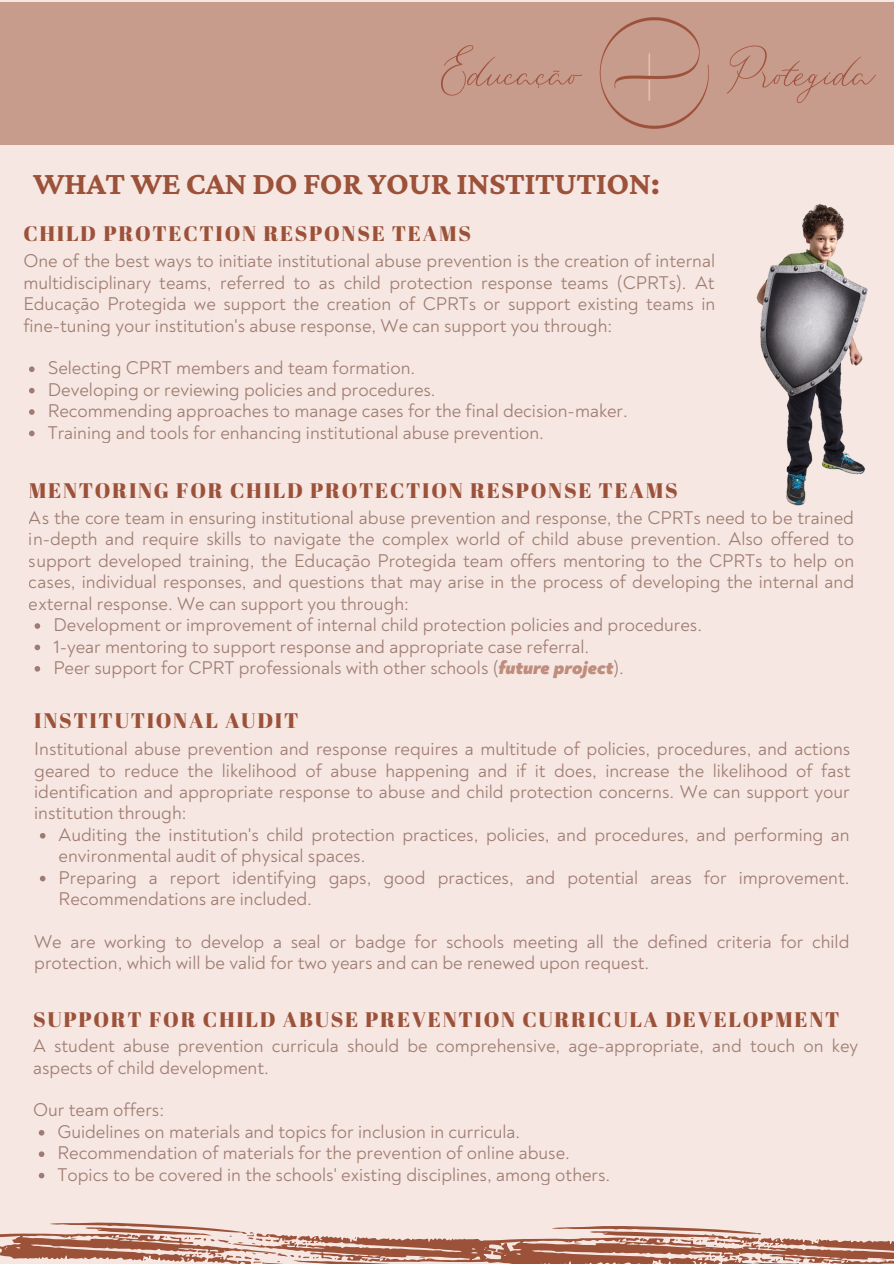
<style>
.page{position:relative;width:894px;height:1264px;background:#fff}
.page>*{position:absolute;margin:0;border:0;box-sizing:border-box;transform-origin:0 0}
.t1{font:700 33px "Crimson Pro";letter-spacing:-.015em;color:#9c5139}
.t2{font:21px "Abril Fatface";letter-spacing:.08em;color:#9c5139}
.t3{font:18.75px/21.5px "Noah";color:#663627}
.s1{font-weight:900;font-style:italic;color:#9c5139}
</style>
<div class="page">
<div style="left:0;top:0;width:893px;height:1263px;background:#f6e7e2"></div>
<div style="left:0;top:2px;width:893px;height:142px;background:#c89c8d"></div>
<img style="left:756px;top:203px;width:112px;height:303px">
<svg style="left:29px;top:366px;width:6px;height:6px"></svg>
<svg style="left:29px;top:388px;width:6px;height:5px"></svg>
<svg style="left:29px;top:409px;width:6px;height:6px"></svg>
<svg style="left:29px;top:430px;width:6px;height:6px"></svg>
<svg style="left:35px;top:623px;width:5px;height:6px"></svg>
<svg style="left:35px;top:644px;width:5px;height:6px"></svg>
<svg style="left:35px;top:666px;width:5px;height:5px"></svg>
<svg style="left:40px;top:833px;width:5px;height:5px"></svg>
<svg style="left:40px;top:875px;width:5px;height:6px"></svg>
<svg style="left:0;top:1222px;width:893px;height:42px"></svg>
<svg style="left:39px;top:1130px;width:5px;height:5px"></svg>
<svg style="left:39px;top:1151px;width:5px;height:5px"></svg>
<svg style="left:39px;top:1172px;width:5px;height:6px"></svg>
<img style="left:442px;top:17px;width:433px;height:112px">
<p class="t1" style="left:33px;top:165px;width:628px">WHAT WE CAN DO FOR YOUR INSTITUTION:</p>
<p class="t2" style="left:23px;top:218px;width:449px">CHILD PROTECTION RESPONSE TEAMS</p>
<p class="t3" style="left:23px;top:251px;width:693px;text-align:justify">One of the best ways to initiate institutional abuse prevention is the creation of internal multidisciplinary teams, referred to as child protection response teams (CPRTs). At Educação Protegida we support the creation of CPRTs or support existing teams in fine-tuning your institution's abuse response, We can support you through:</p>
<p class="t3" style="left:48px;top:358px;width:581px">Selecting CPRT members and team formation.<br>Developing or reviewing policies and procedures.<br>Recommending approaches to manage cases for the final decision-maker.<br>Training and tools for enhancing institutional abuse prevention.</p>
<p class="t2" style="left:29px;top:476px;width:650px">MENTORING FOR CHILD PROTECTION RESPONSE TEAMS</p>
<p class="t3" style="left:29px;top:507px;width:826px;text-align:justify">As the core team in ensuring institutional abuse prevention and response, the CPRTs need to be trained in-depth and require skills to navigate the complex world of child abuse prevention. Also offered to support developed training, the Educação Protegida team offers mentoring to the CPRTs to help on cases, individual responses, and questions that may arise in the process of developing the internal and external response. We can support you through:</p>
<p class="t3" style="left:53px;top:614px;width:650px">Development or improvement of internal child protection policies and procedures.<br>1-year mentoring to support response and appropriate case referral.<br>Peer support for CPRT professionals with other schools (<span class="s1">future project</span>).</p>
<p class="t2" style="left:34px;top:705px;width:265px">INSTITUTIONAL AUDIT</p>
<p class="t3" style="left:34px;top:738px;width:817px;text-align:justify">Institutional abuse prevention and response requires a multitude of policies, procedures, and actions geared to reduce the likelihood of abuse happening and if it does, increase the likelihood of fast identification and appropriate response to abuse and child protection concerns. We can support your institution through:</p>
<p class="t3" style="left:59px;top:824px;width:792px">Auditing the institution's child protection practices, policies, and procedures, and performing an environmental audit of physical spaces.<br>Preparing a report identifying gaps, good practices, and potential areas for improvement.<br>Recommendations are included.</p>
<p class="t3" style="left:34px;top:931px;width:816px">We are working to develop a seal or badge for schools meeting all the defined criteria for child protection, which will be valid for two years and can be renewed upon request.</p>
<p class="t2" style="left:33px;top:1004px;width:807px">SUPPORT FOR CHILD ABUSE PREVENTION CURRICULA DEVELOPMENT</p>
<p class="t3" style="left:33px;top:1035px;width:826px">A student abuse prevention curricula should be comprehensive, age-appropriate, and touch on key aspects of child development.</p>
<p class="t3" style="left:33px;top:1099px;width:132px">Our team offers:</p>
<p class="t3" style="left:57px;top:1121px;width:554px">Guidelines on materials and topics for inclusion in curricula.<br>Recommendation of materials for the prevention of online abuse.<br>Topics to be covered in the schools' existing disciplines, among others.</p>
</div>
